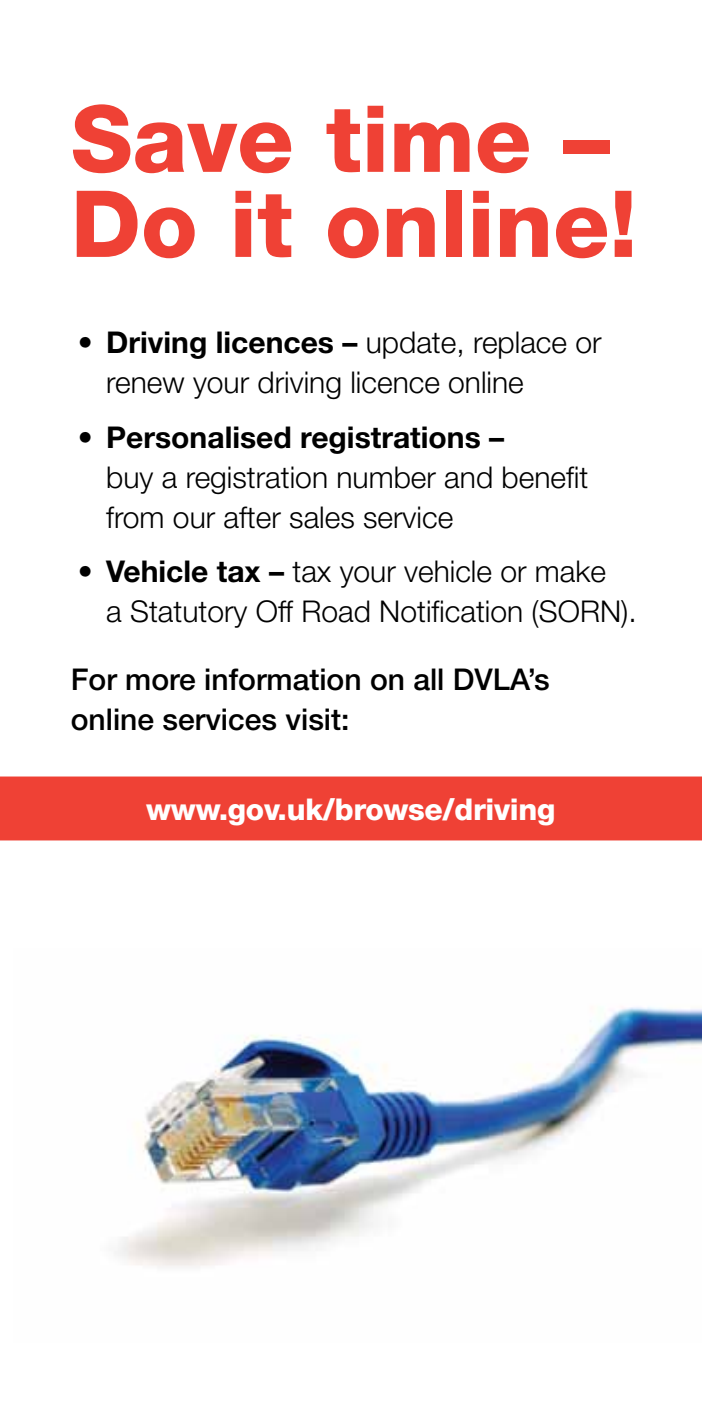
<style>
.page{position:relative;width:702px;height:1404px;background:#fff}
.page>*{position:absolute;margin:0;border:0;box-sizing:border-box;transform-origin:0 0}
.t1{font:800 92.5px/85px "Helvetica Neue";color:#ef4135}
.t2{font:300 30px/40px "Helvetica Neue";color:#000}
.t3{font:500 30px/40px "Helvetica Neue";color:#000}
.t4{font:700 30px "Helvetica Neue";color:#000}
.t5{font:800 30px "Helvetica Neue";letter-spacing:-.01em;color:#fff}
.s1{font-weight:700}
</style>
<div class="page">
<img style="left:115px;top:1007px;width:587px;height:260px">
<div style="left:0;top:776px;width:702px;height:64px;background:#ef4135"></div>
<h1 class="t1" style="left:71px;top:96px;width:567px">Save time –<br>Do it online!</h1>
<p class="t2" style="left:106px;top:322px;width:497px;text-indent:-28px"><span class="s1">• Driving licences –</span> update, replace or renew your driving licence online</p>
<p class="t4" style="left:78px;top:418px;width:428px">• Personalised registrations –</p>
<p class="t2" style="left:106px;top:456px;width:483px">buy a registration number and benefit from our after sales service</p>
<p class="t2" style="left:106px;top:550px;width:532px;text-indent:-28px"><span class="s1">• Vehicle tax –</span> tax your vehicle or make<br>a Statutory Off Road Notification (SORN).</p>
<p class="t3" style="left:71px;top:659px;width:480px">For more information on all DVLA’s online services visit:</p>
<p class="t5" style="left:146px;top:791px;width:410px">www.gov.uk/browse/driving</p>
</div>
